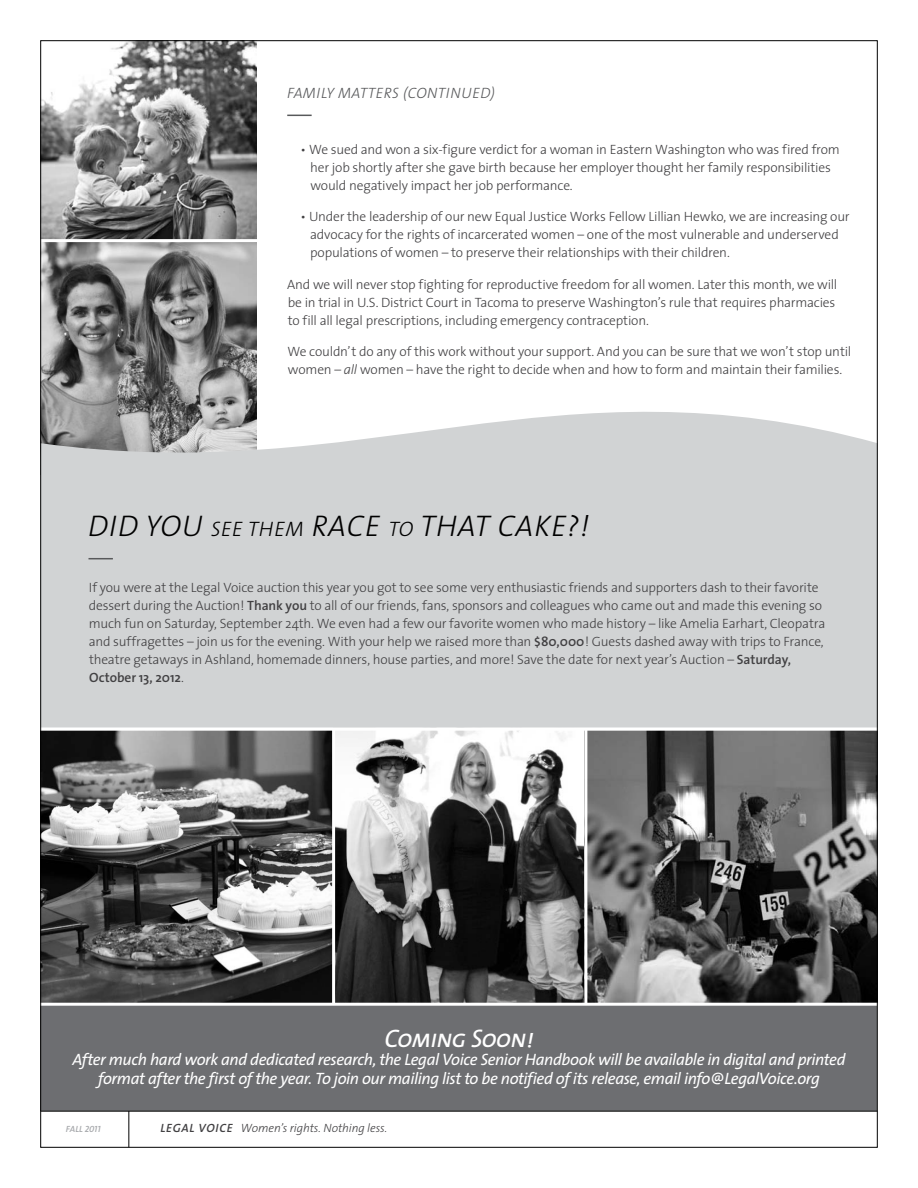
<style>
.page{position:relative;width:918px;height:1188px;background:#fff}
.page>*{position:absolute;margin:0;border:0;box-sizing:border-box;transform-origin:0 0}
.t1{font:italic 300 30px "The Sans";letter-spacing:.03em;color:#000}
.t2{font:italic 25.5px "The Sans Caps";letter-spacing:-.04em;color:#fff}
.t3{font:italic 16.5px/18.3px "The Sans";letter-spacing:-.03em;color:#fff;text-align:center}
.t4{font:italic 300 15px "The Sans";letter-spacing:.03em;color:#58595b}
.t5{font:300 13.5px/18px "The Sans";letter-spacing:-.015em;color:#414042}
.t6{font:italic 300 12px "The Sans";letter-spacing:-.01em;color:#414042}
.t7{font:italic 12px "The Sans Semi Bold Caps";color:#414042}
.t8{font:italic 9px "The Sans Semi Bold Caps";color:#a7a9ac}
.s1{font-style:italic}
.s2{font-family:"The Sans Light Caps";font-weight:400;font-size:21px}
.s3{font-weight:600}
.s4{font-family:"The Sans Semi Bold Caps";font-weight:400}
</style>
<div class="page">
<img style="left:335px;top:731px;width:249px;height:272px">
<img style="left:42px;top:42px;width:214px;height:312px">
<svg style="left:42px;top:354px;width:834px;height:374px;background:#d3d4d5"></svg>
<div style="left:40px;top:1004px;width:838px;height:107px;background:#6d6e71"></div>
<svg style="left:88px;top:558px;width:25px;height:1px"></svg>
<svg style="left:287px;top:115px;width:25px;height:1px"></svg>
<hr style="left:20px;top:239px;width:246px;height:3px;background:#fff">
<img style="left:42px;top:731px;width:290px;height:272px">
<img style="left:587px;top:731px;width:289px;height:272px">
<hr style="left:38px;top:1003px;width:842px;height:3px;background:#fff">
<hr style="left:40px;top:1111px;width:838px;height:1px;background:#000">
<hr style="left:129px;top:1111px;width:1px;height:36px;background:#000">
<p class="t4" style="left:287px;top:80px;width:209px">FAMILY MATTERS (CONTINUED)</p>
<p class="t5" style="left:310px;top:140px;width:531px;text-indent:-10px">• We sued and won a six-figure verdict for a woman in Eastern Washington who was fired from her job shortly after she gave birth because her employer thought her family responsibilities would negatively impact her job performance.</p>
<p class="t5" style="left:310px;top:207px;width:541px;text-indent:-9px">• Under the leadership of our new Equal Justice Works Fellow Lillian Hewko, we are increasing our advocacy for the rights of incarcerated women – one of the most vulnerable and underserved populations of women – to preserve their relationships with their children.</p>
<p class="t5" style="left:287px;top:275px;width:552px">And we will never stop fighting for reproductive freedom for all women. Later this month, we will be in trial in U.S. District Court in Tacoma to preserve Washington’s rule that requires pharmacies to fill all legal prescriptions, including emergency contraception.</p>
<p class="t5" style="left:287px;top:342px;width:565px">We couldn’t do any of this work without your support. And you can be sure that we won’t stop until women – <span class="s1">ALL</span> women – have the right to decide when and how to form and maintain their families.</p>
<h1 class="t1" style="left:88px;top:501px;width:503px">DID YOU <span class="s2">SEE THEM</span> RACE <span class="s2">TO</span> THAT CAKE?!</h1>
<p class="t5" style="left:89px;top:578px;width:738px">If you were at the Legal Voice auction this year you got to see some very enthusiastic friends and supporters dash to their favorite dessert during the Auction! <span class="s3">Thank you</span> to all of our friends, fans, sponsors and colleagues who came out and made this evening so much fun on Saturday, September 24th. We even had a few our favorite women who made history – like Amelia Earhart, Cleopatra and suffragettes – join us for the evening. With your help we raised more than <span class="s3">$80,000</span>! Guests dashed away with trips to France, theatre getaways in Ashland, homemade dinners, house parties, and more! Save the date for next year’s Auction – <span class="s3">Saturday, October 13, 2012</span>.</p>
<h2 class="t2" style="left:384px;top:1017px;width:151px">Coming Soon!</h2>
<p class="t3" style="left:72px;top:1050px;width:775px">After much hard work and dedicated research, the Legal Voice Senior Handbook will be available in digital and printed format after the first of the year. To join our mailing list to be notified of its release, email info@LegalVoice.org</p>
<p class="t8" style="left:66px;top:1122px;width:6px">FALL</p>
<p class="t8" style="left:85px;top:1122px;width:17px">2011</p>
<p class="t7" style="left:160px;top:1118px;width:8px">LEGAL</p>
<p class="t6" style="left:199px;top:1118px;width:190px"><span class="s4">VOI CE</span> WOMEN’S RIGHTS. NOTHING LESS.</p>
</div>
